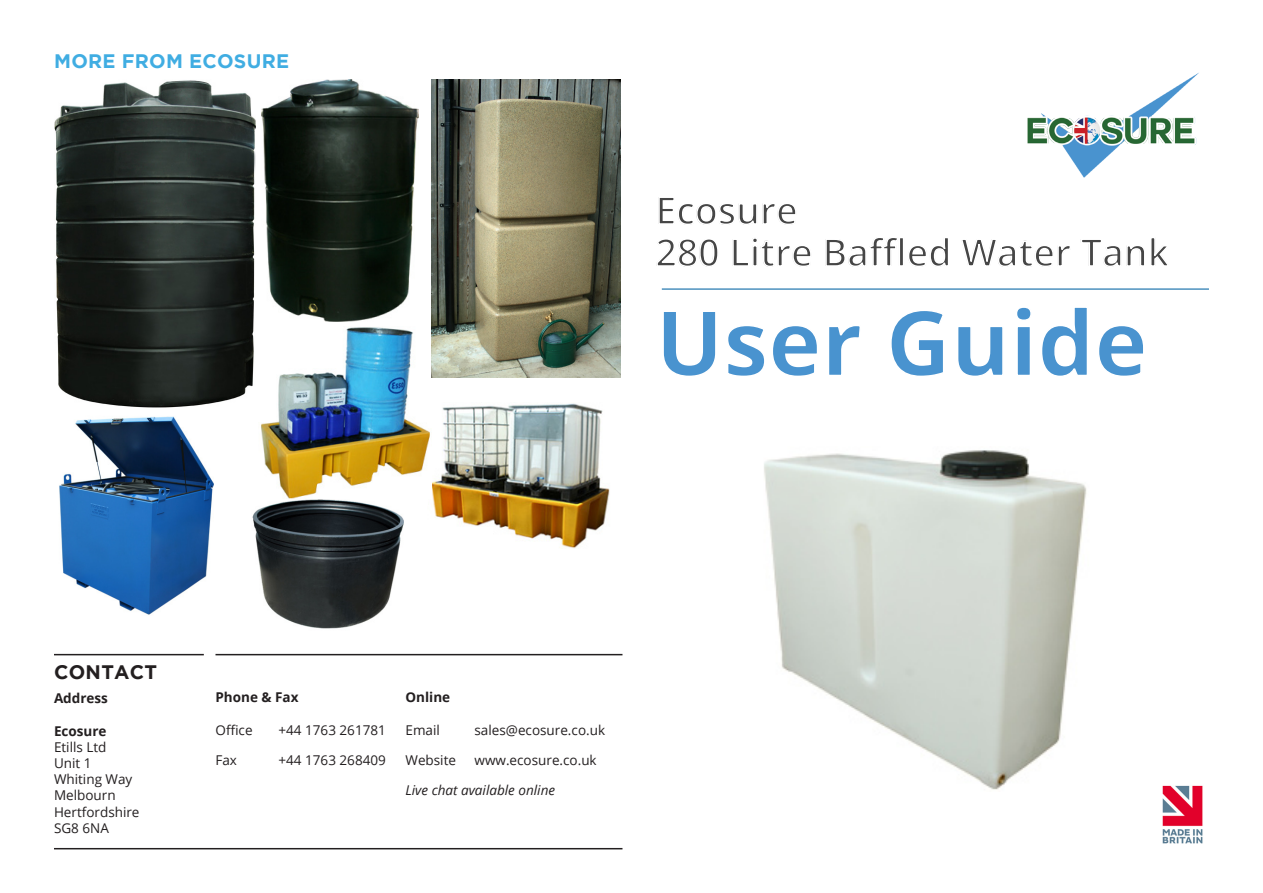
<style>
.page{position:relative;width:1263px;height:893px;background:#fff}
.page>*{position:absolute;margin:0;border:0;box-sizing:border-box;transform-origin:0 0}
.t1{font:700 90px "Open Sans";color:#4993cf}
.t2{font:600 37.5px "Open Sans";color:#464646}
.t3{font:700 19.5px "Gotham";letter-spacing:.015em;color:#40ade2}
.t4{font:700 19.5px "Gotham";letter-spacing:.015em;color:#231f20}
.t5{font:13.5px "Open Sans";color:#231f20}
.t6{font:700 13.5px "Open Sans";color:#231f20}
.t7{font:italic 13.5px "Open Sans";color:#231f20}
</style>
<div class="page">
<img style="left:764px;top:450px;width:323px;height:340px">
<img style="left:261px;top:80px;width:158px;height:242px">
<img style="left:252px;top:499px;width:152px;height:130px">
<img style="left:59px;top:416px;width:155px;height:199px">
<img style="left:432px;top:403px;width:178px;height:145px">
<img style="left:261px;top:327px;width:169px;height:172px">
<hr style="left:54px;top:848px;width:568px;height:1px;background:#231f20">
<hr style="left:215px;top:654px;width:407px;height:1px;background:#231f20">
<hr style="left:54px;top:654px;width:150px;height:1px;background:#231f20">
<img style="left:431px;top:80px;width:190px;height:298px">
<img style="left:54px;top:80px;width:202px;height:327px">
<img style="left:1027px;top:72px;width:172px;height:106px">
<hr style="left:662px;top:288px;width:547px;height:2px;background:#4c91be">
<img style="left:1162px;top:785px;width:41px;height:59px">
<p class="t3" style="left:54px;top:50px;width:236px">MORE FROM ECOSURE</p>
<p class="t2" style="left:655px;top:185px;width:144px">Ecosure</p>
<p class="t2" style="left:655px;top:227px;width:515px">280 Litre Baffled Water Tank</p>
<p class="t1" style="left:655px;top:279px;width:494px">User Guide</p>
<p class="t4" style="left:54px;top:661px;width:105px">CONTACT</p>
<p class="t6" style="left:54px;top:689px;width:55px">Address</p>
<p class="t6" style="left:54px;top:721px;width:54px">Ecosure</p>
<p class="t5" style="left:54px;top:737px;width:54px">Etills Ltd</p>
<p class="t5" style="left:54px;top:754px;width:39px">Unit 1</p>
<p class="t5" style="left:54px;top:770px;width:80px">Whiting Way</p>
<p class="t5" style="left:54px;top:786px;width:63px">Melbourn</p>
<p class="t5" style="left:54px;top:802px;width:87px">Hertfordshire</p>
<p class="t5" style="left:54px;top:818px;width:56px">SG8 6NA</p>
<p class="t6" style="left:215px;top:688px;width:85px">Phone &amp; Fax</p>
<p class="t5" style="left:215px;top:721px;width:39px">Office</p>
<p class="t5" style="left:278px;top:721px;width:109px">+44 1763 261781</p>
<p class="t5" style="left:215px;top:751px;width:23px">Fax</p>
<p class="t5" style="left:278px;top:751px;width:109px">+44 1763 268409</p>
<p class="t6" style="left:405px;top:688px;width:46px">Online</p>
<p class="t5" style="left:405px;top:721px;width:36px">Email</p>
<p class="t5" style="left:474px;top:721px;width:132px">sales@ecosure.co.uk</p>
<p class="t5" style="left:405px;top:751px;width:52px">Website</p>
<p class="t5" style="left:474px;top:751px;width:124px">www.ecosure.co.uk</p>
<p class="t7" style="left:405px;top:781px;width:151px">Live chat available online</p>
</div>
